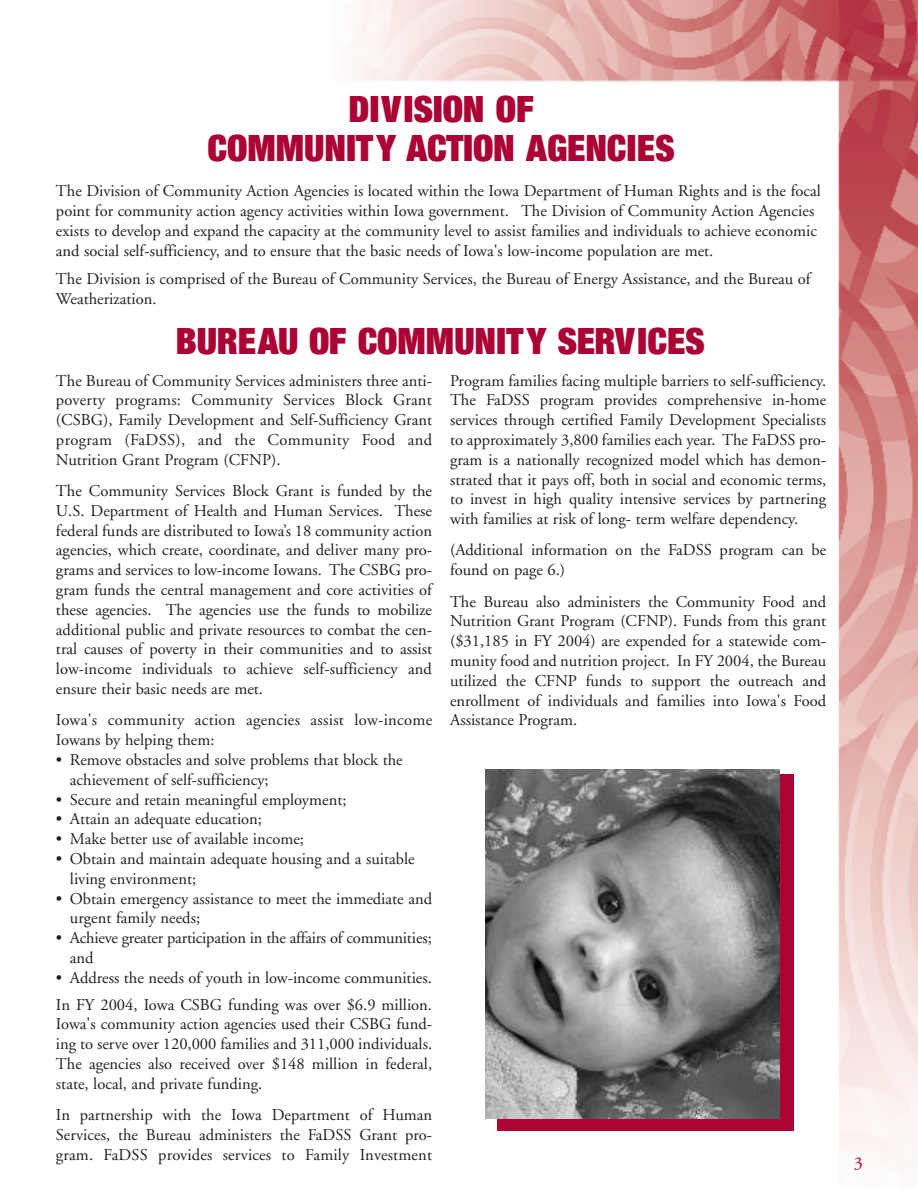
<style>
.page{position:relative;width:918px;height:1188px;background:#fff}
.page>*{position:absolute;margin:0;border:0;box-sizing:border-box;transform-origin:0 0}
.t1{font:39px/39px "Sans Extra Black Condensed DTC";color:#ab0333;text-align:center}
.t2{font:18px "Adobe Garamond";color:#ab0333}
.t3{font:16.5px/19.8px "Adobe Garamond";color:#231f20}
</style>
<div class="page">
<img style="left:356px;top:0;width:562px;height:1158px">
<div style="left:54px;top:326px;width:772px;height:40px;background:#fff"></div>
<div style="left:497px;top:775px;width:297px;height:356px;background:#ab0333"></div>
<img style="left:486px;top:770px;width:293px;height:348px">
<h1 class="t1" style="left:208px;top:89px;width:469px">DIVISION OF<br>COMMUNITY ACTION AGENCIES</h1>
<p class="t3" style="left:56px;top:183px;width:766px">The Division of Community Action Agencies is located within the Iowa Department of Human Rights and is the focal point for community action agency activities within Iowa government. The Division of Community Action Agencies exists to develop and expand the capacity at the community level to assist families and individuals to achieve economic and social self-sufficiency, and to ensure that the basic needs of Iowa's low-income population are met.</p>
<p class="t3" style="left:56px;top:270px;width:756px">The Division is comprised of the Bureau of Community Services, the Bureau of Energy Assistance, and the Bureau of<br>Weatherization.</p>
<h1 class="t1" style="left:176px;top:321px;width:531px">BUREAU OF COMMUNITY SERVICES</h1>
<p class="t3" style="left:56px;top:372px;width:378px;text-align:justify">The Bureau of Community Services administers three anti&shy;poverty programs: Community Services Block Grant (CSBG), Family Development and Self-Sufficiency Grant program (FaDSS), and the Community Food and Nutrition Grant Program (CFNP).</p>
<p class="t3" style="left:56px;top:482px;width:378px;text-align:justify">The Community Services Block Grant is funded by the U.S. Department of Health and Human Services. These federal funds are distributed to Iowa’s 18 community action agencies, which create, coordinate, and deliver many pro&shy;grams and services to low-income Iowans. The CSBG pro&shy;gram funds the central management and core activities of these agencies. The agencies use the funds to mobilize additional public and private resources to combat the cen&shy;tral causes of poverty in their communities and to assist low-income individuals to achieve self-sufficiency and ensure their basic needs are met.</p>
<p class="t3" style="left:56px;top:712px;width:378px">Iowa's community action agencies assist low-income<br>Iowans by helping them:</p>
<p class="t3" style="left:70px;top:751px;width:334px;text-indent:-14px">• Remove obstacles and solve problems that block the achievement of self-sufficiency;</p>
<p class="t3" style="left:56px;top:791px;width:292px">• Secure and retain meaningful employment;</p>
<p class="t3" style="left:56px;top:811px;width:208px">• Attain an adequate education;</p>
<p class="t3" style="left:56px;top:831px;width:250px">• Make better use of available income;</p>
<p class="t3" style="left:70px;top:850px;width:346px;text-indent:-14px">• Obtain and maintain adequate housing and a suitable living environment;</p>
<p class="t3" style="left:70px;top:890px;width:364px;text-indent:-14px">• Obtain emergency assistance to meet the immediate and urgent family needs;</p>
<p class="t3" style="left:70px;top:930px;width:364px;text-indent:-14px">• Achieve greater participation in the affairs of communities; and</p>
<p class="t3" style="left:56px;top:966px;width:378px;line-height:26.8px">• Address the needs of youth in low-income communities.<br>In FY 2004, Iowa CSBG funding was over $6.9 million.</p>
<p class="t3" style="left:56px;top:1016px;width:378px;text-align:justify">Iowa's community action agencies used their CSBG fund&shy;ing to serve over 120,000 families and 311,000 individuals.<br>The agencies also received over $148 million in federal, state, local, and private funding.</p>
<p class="t3" style="left:56px;top:1106px;width:378px;text-align:justify">In partnership with the Iowa Department of Human Services, the Bureau administers the FaDSS Grant pro&shy;gram. FaDSS provides services to Family Investment</p>
<p class="t3" style="left:450px;top:372px;width:378px;text-align:justify">Program families facing multiple barriers to self-sufficiency.<br>The FaDSS program provides comprehensive in-home services through certified Family Development Specialists to approximately 3,800 families each year. The FaDSS pro&shy;gram is a nationally recognized model which has demon&shy;strated that it pays off, both in social and economic terms, to invest in high quality intensive services by partnering with families at risk of long- term welfare dependency.</p>
<p class="t3" style="left:450px;top:542px;width:378px">(Additional information on the FaDSS program can be found on page 6.)</p>
<p class="t3" style="left:450px;top:593px;width:378px;text-align:justify">The Bureau also administers the Community Food and Nutrition Grant Program (CFNP). Funds from this grant ($31,185 in FY 2004) are expended for a statewide com&shy;munity food and nutrition project. In FY 2004, the Bureau utilized the CFNP funds to support the outreach and enrollment of individuals and families into Iowa's Food Assistance Program.</p>
<p class="t2" style="left:854px;top:1156px;width:10px">3</p>
</div>
